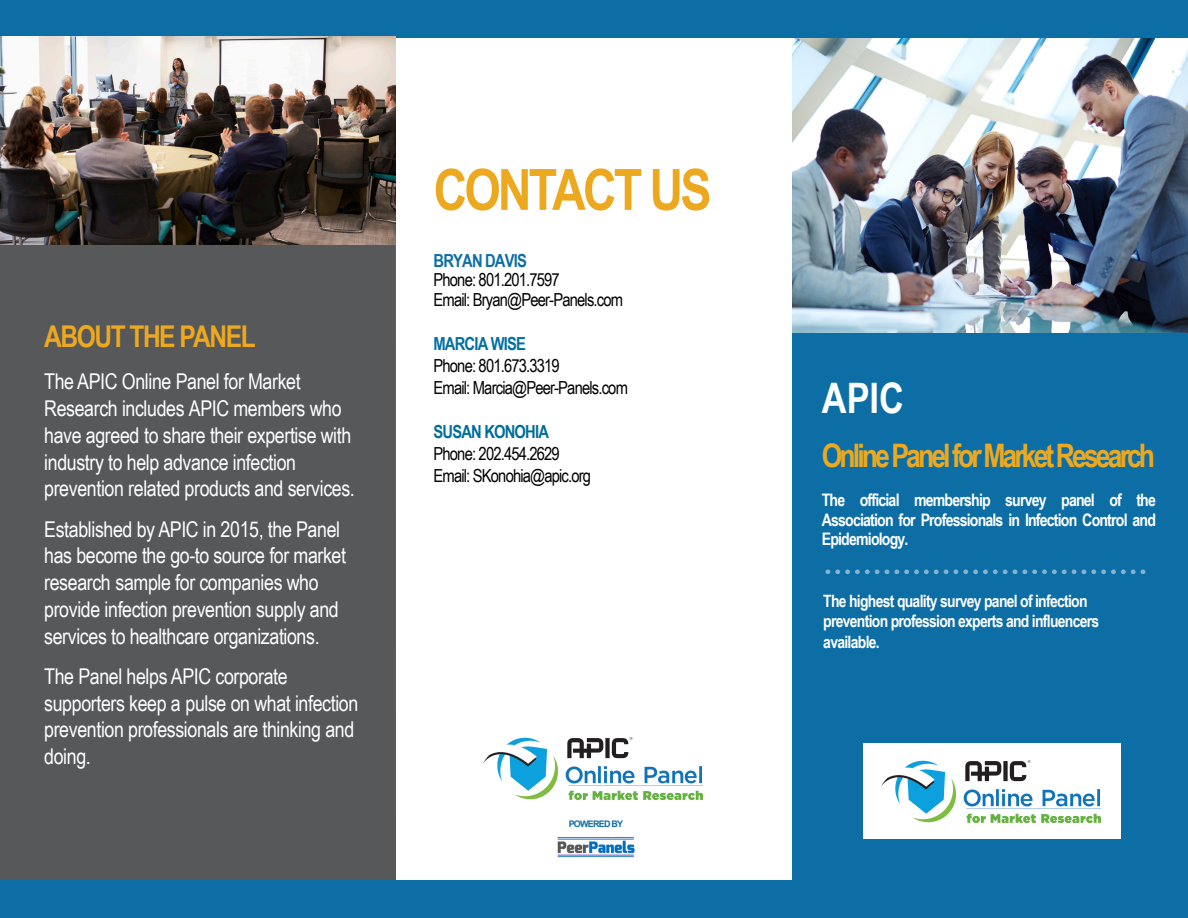
<style>
.page{position:relative;width:1188px;height:918px;background:#fff}
.page>*{position:absolute;margin:0;border:0;box-sizing:border-box;transform-origin:0 0}
.t1{font:700 57px "Arial Narrow";letter-spacing:-.05em;color:#eca920}
.t2{font:700 42px "Arial Narrow";color:#fff}
.t3{font:700 32.4px "Arial Narrow";letter-spacing:-.09em;color:#eca920}
.body{font:700 30px "Arial Narrow";letter-spacing:-.05em;color:#eca920}
.body-2{font:21.75px/26.7px "Arial Narrow";letter-spacing:-.02em;color:#fff}
.t4{font:18px/22px "Arial Narrow";letter-spacing:-.045em;color:#000}
.t5{font:700 17.25px/19.6px "Arial Narrow";letter-spacing:-.05em;color:#fff;text-align:justify}
.t6{font:700 17.1px/20.9px "Arial Narrow";letter-spacing:-.04em;color:#fff}
.t7{font:700 9px "Arial";letter-spacing:-.085em;color:#0d6ea5}
.s1{font-weight:700;color:#0d6ea5}
.s2{font-weight:700;color:#026fa5}
.s3{font-weight:700;color:#026f97}
</style>
<div class="page">
<img style="left:792px;top:38px;width:396px;height:295px">
<div style="left:792px;top:333px;width:396px;height:583px;background:#0d6ea5"></div>
<svg style="left:828px;top:569px;width:318px;height:5px"></svg>
<div style="left:0;top:0;width:1188px;height:38px;background:#0d6ea5"></div>
<div style="left:0;top:245px;width:396px;height:635px;background:#57585a"></div>
<img style="left:0;top:36px;width:396px;height:209px">
<div style="left:0;top:880px;width:1188px;height:38px;background:#0d6ea5"></div>
<img style="left:557px;top:837px;width:77px;height:21px">
<img style="left:484px;top:737px;width:218px;height:62px">
<div style="left:864px;top:744px;width:256px;height:94px;background:#fff"></div>
<img style="left:882px;top:760px;width:218px;height:63px">
<p class="body" style="left:44px;top:314px;width:213px">ABOUT THE PANEL</p>
<p class="body-2" style="left:44px;top:367px;width:312px">The APIC Online Panel for Market Research includes APIC members who have agreed to share their expertise with industry to help advance infection prevention related products and services.</p>
<p class="body-2" style="left:44px;top:515px;width:303px">Established by APIC in 2015, the Panel has become the go-to source for market research sample for companies who provide infection prevention supply and services to healthcare organizations.</p>
<p class="body-2" style="left:44px;top:662px;width:316px">The Panel helps APIC corporate supporters keep a pulse on what infection prevention professionals are thinking and doing.</p>
<p class="t1" style="left:434px;top:147px;width:279px">CONTACT US</p>
<p class="t4" style="left:434px;top:250px;width:191px;line-height:19.4px"><span class="s1">BRYAN DAVIS<br></span>Phone: 801.201.7597<br>Email: Bryan@Peer-Panels.com</p>
<p class="t4" style="left:434px;top:332px;width:196px"><span class="s2">MARCIA WISE<br></span>Phone: 801.673.3319<br>Email: Marcia@Peer-Panels.com</p>
<p class="t4" style="left:434px;top:420px;width:159px"><span class="s3">SUSAN KONOHIA<br></span>Phone: 202.454.2629<br>Email: SKonohia@apic.org</p>
<p class="t7" style="left:569px;top:818px;width:56px">POWERED BY</p>
<p class="t2" style="left:822px;top:367px;width:84px">APIC</p>
<p class="t3" style="left:822px;top:431px;width:335px">Online Panelfor Market Research</p>
<p class="t5" style="left:822px;top:489px;width:336px">The official membership survey panel of the Association for Professionals in Infection Control and Epidemiology.</p>
<p class="t6" style="left:823px;top:589px;width:278px">The highest quality survey panel of infection prevention profession experts and influencers available.</p>
</div>
